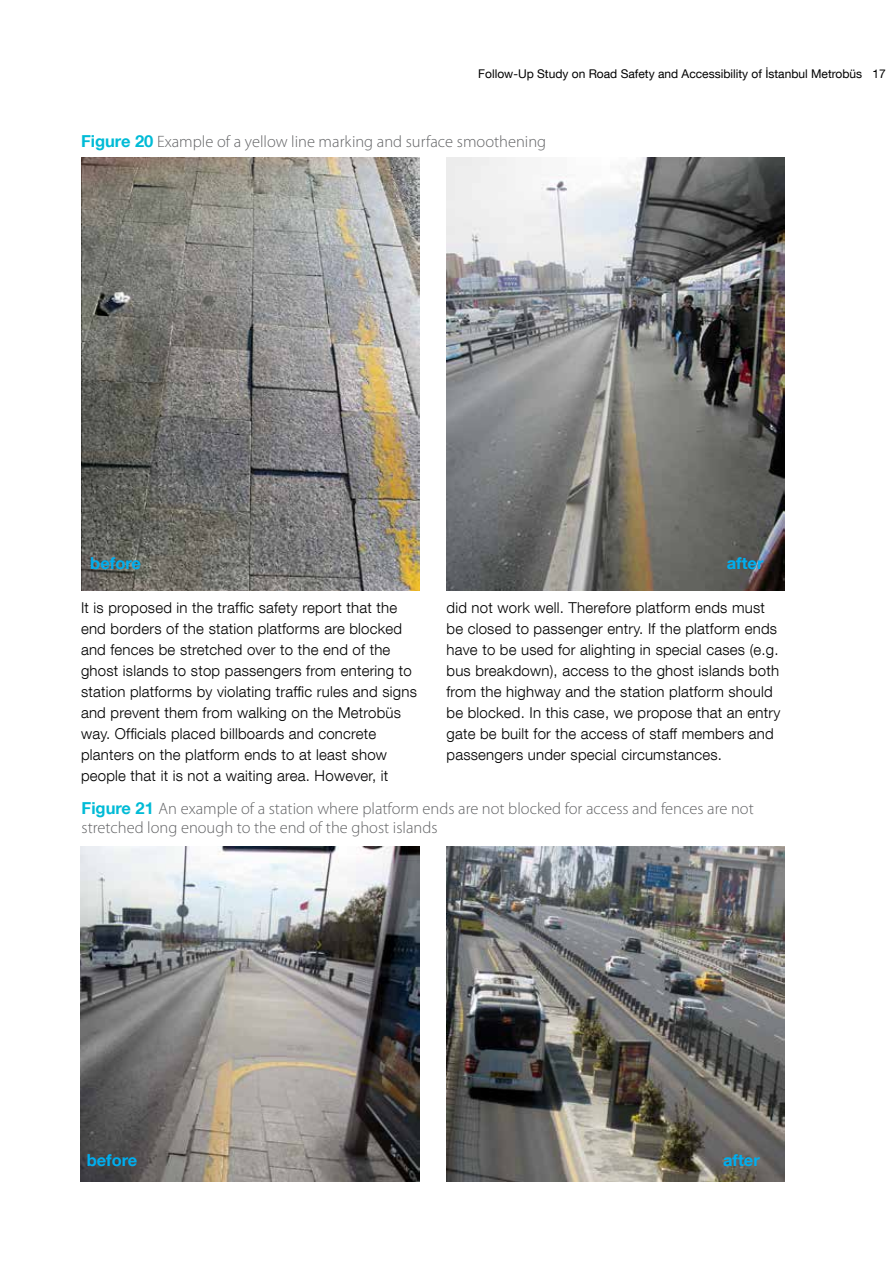
<style>
.page{position:relative;width:893px;height:1263px;background:#fff}
.page>*{position:absolute;margin:0;border:0;box-sizing:border-box;transform-origin:0 0}
.t1{font:300 16.5px/19.8px "Myriad Pro";color:#636466}
.t2{font:700 16.5px "Helvetica Neue LT Com";color:#00aeef}
.t3{font:300 15px/21px "Helvetica Neue LT Com";letter-spacing:.015em;color:#000}
.t4{font:12px "Helvetica Neue LT Com";color:#000}
.s1{font-family:"Helvetica Neue LT Com";font-weight:700;color:#00bbd6}
</style>
<div class="page">
<img style="left:82px;top:158px;width:337px;height:432px">
<img style="left:446px;top:158px;width:339px;height:432px">
<img style="left:81px;top:846px;width:338px;height:336px">
<img style="left:446px;top:846px;width:338px;height:336px">
<p class="t4" style="left:478px;top:67px;width:409px">Follow-Up Study on Road Safety and Accessibility of İstanbul Metrobüs 17</p>
<p class="t1" style="left:81px;top:132px;width:467px"><span class="s1">Figure 20</span> Example of a yellow line marking and surface smoothening</p>
<p class="t2" style="left:90px;top:552px;width:52px">before</p>
<p class="t2" style="left:727px;top:552px;width:38px">after</p>
<p class="t3" style="left:81px;top:597px;width:337px">It is proposed in the traffic safety report that the end borders of the station platforms are blocked and fences be stretched over to the end of the ghost islands to stop passengers from entering to station platforms by violating traffic rules and signs and prevent them from walking on the Metrobüs way. Officials placed billboards and concrete planters on the platform ends to at least show people that it is not a waiting area. However, it</p>
<p class="t3" style="left:446px;top:597px;width:335px">did not work well. Therefore platform ends must be closed to passenger entry. If the platform ends have to be used for alighting in special cases (e.g. bus breakdown), access to the ghost islands both from the highway and the station platform should be blocked. In this case, we propose that an entry gate be built for the access of staff members and passengers under special circumstances.</p>
<p class="t1" style="left:82px;top:798px;width:674px"><span class="s1">Figure 21</span> An example of a station where platform ends are not blocked for access and fences are not stretched long enough to the end of the ghost islands</p>
<p class="t2" style="left:87px;top:1149px;width:52px">before</p>
<p class="t2" style="left:723px;top:1149px;width:38px">after</p>
</div>
